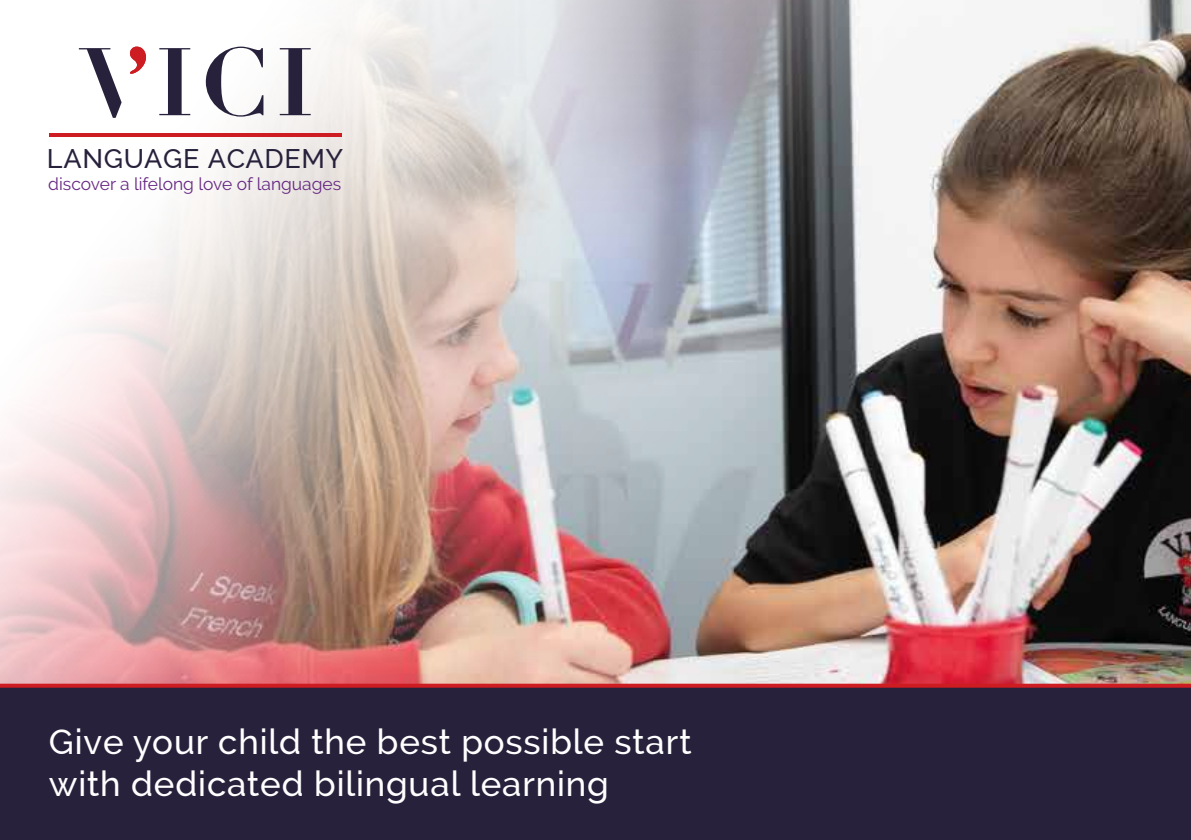
<style>
.page{position:relative;width:1191px;height:840px;background:#fff}
.page>*{position:absolute;margin:0;border:0;box-sizing:border-box;transform-origin:0 0}
.t1{font:500 34.8px/41.8px "Raleway";letter-spacing:.025em;color:#fff}
.t2{font:500 27px "Raleway";letter-spacing:.025em;color:#28213c}
.t3{font:17.4px "Raleway";color:#662782}
</style>
<div class="page">
<img style="left:0;top:0;width:1191px;height:683px">
<svg style="left:129px;top:47px;width:17px;height:27px"></svg>
<hr style="left:49px;top:133px;width:292px;height:3px;background:#cd1c22">
<svg style="left:79px;top:48px;width:43px;height:70px"></svg>
<svg style="left:159px;top:48px;width:31px;height:67px"></svg>
<svg style="left:206px;top:47px;width:57px;height:70px"></svg>
<svg style="left:280px;top:48px;width:31px;height:67px"></svg>
<div style="left:0;top:685px;width:1191px;height:154px;background:#28213c"></div>
<svg style="left:0;top:683px;width:1191px;height:4px;background:#d03237"></svg>
<p class="t2" style="left:47px;top:143px;width:297px">LANGUAGE ACADEMY</p>
<p class="t3" style="left:48px;top:173px;width:294px">discover a lifelong love of languages</p>
<p class="t1" style="left:49px;top:720px;width:644px">Give your child the best possible start with dedicated bilingual learning</p>
</div>
